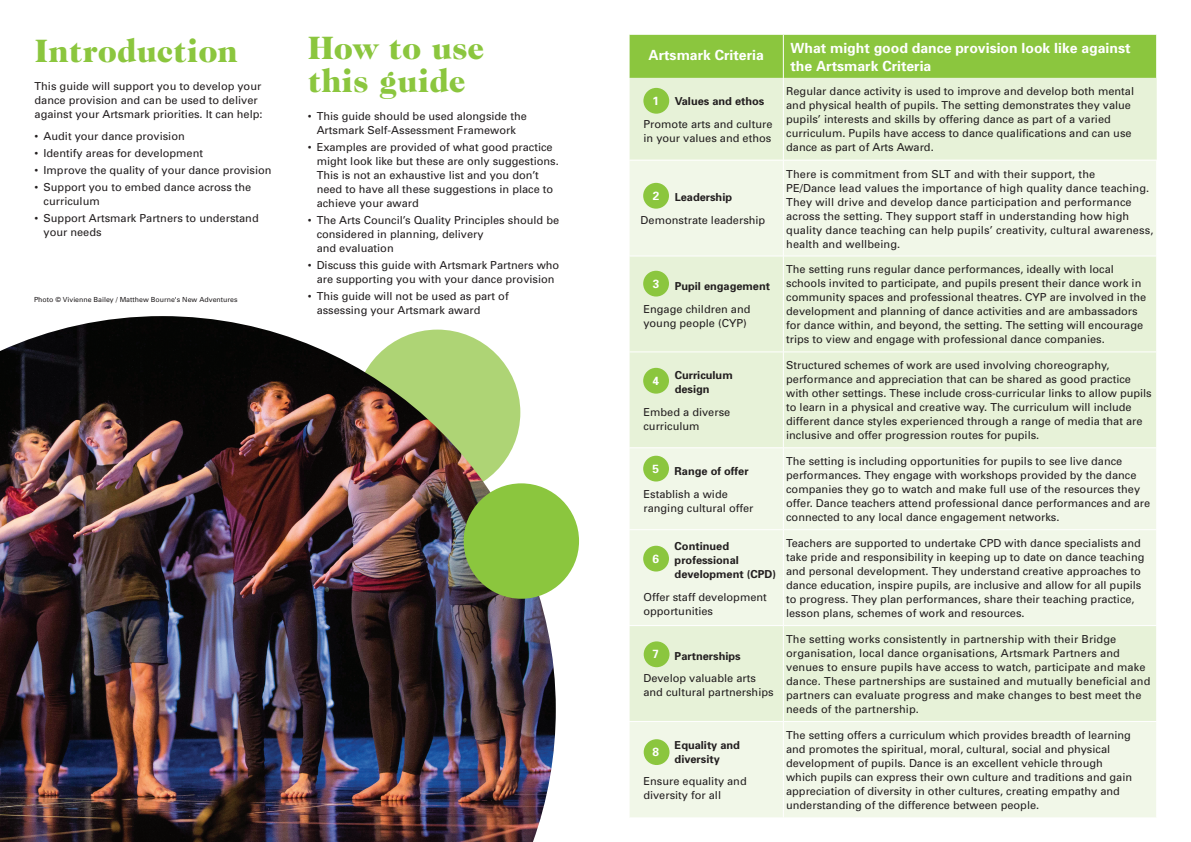
<style>
.page{position:relative;width:1191px;height:842px;background:#fff}
.page>*{position:absolute;margin:0;border:0;box-sizing:border-box;transform-origin:0 0}
.t1{font:900 33px/33px "Caslon 224 IT Cby BT";color:#8bc63e}
.t2{font:700 14px/18px "Univers";color:#fff}
.t3{font:700 11.9px "Univers";color:#fff}
.t4{font:11px/14px "Univers";color:#231f20}
.t5{font:700 11px/14px "Univers";color:#231f20}
.t6{font:7px "Univers";color:#231f20}
</style>
<div class="page">
<div style="left:630px;top:35px;width:526px;height:43px;background:#8bc63e"></div>
<div style="left:630px;top:78px;width:526px;height:82px;background:#e7f2d8"></div>
<svg style="left:630px;top:161px;width:526px;height:656px;background:#ecf4e1"></svg>
<hr style="left:629px;top:529px;width:154px;height:1px;background:#fff">
<hr style="left:783px;top:529px;width:374px;height:1px;background:#fff">
<hr style="left:629px;top:448px;width:154px;height:1px;background:#fff">
<hr style="left:783px;top:448px;width:374px;height:1px;background:#fff">
<hr style="left:629px;top:256px;width:154px;height:1px;background:#fff">
<hr style="left:783px;top:256px;width:374px;height:1px;background:#fff">
<hr style="left:629px;top:352px;width:154px;height:1px;background:#fff">
<hr style="left:783px;top:352px;width:374px;height:1px;background:#fff">
<hr style="left:629px;top:625px;width:154px;height:1px;background:#fff">
<hr style="left:783px;top:625px;width:374px;height:1px;background:#fff">
<hr style="left:629px;top:721px;width:154px;height:1px;background:#fff">
<hr style="left:783px;top:721px;width:374px;height:1px;background:#fff">
<hr style="left:783px;top:35px;width:1px;height:43px;background:#fff">
<hr style="left:783px;top:78px;width:1px;height:82px;background:#fff">
<hr style="left:783px;top:160px;width:1px;height:96px;background:#fff">
<hr style="left:783px;top:256px;width:1px;height:96px;background:#fff">
<hr style="left:783px;top:352px;width:1px;height:96px;background:#fff">
<hr style="left:783px;top:448px;width:1px;height:81px;background:#fff">
<hr style="left:783px;top:530px;width:1px;height:95px;background:#fff">
<hr style="left:783px;top:626px;width:1px;height:95px;background:#fff">
<hr style="left:783px;top:722px;width:1px;height:95px;background:#fff">
<div style="left:643px;top:88px;width:26px;height:26px;background:#8bc63e;border-radius:50%"></div>
<div style="left:643px;top:183px;width:26px;height:26px;background:#8bc63e;border-radius:50%"></div>
<div style="left:643px;top:271px;width:26px;height:26px;background:#8bc63e;border-radius:50%"></div>
<div style="left:643px;top:368px;width:26px;height:26px;background:#8bc63e;border-radius:50%"></div>
<div style="left:643px;top:456px;width:26px;height:25px;background:#8bc63e;border-radius:50%"></div>
<div style="left:643px;top:546px;width:26px;height:25px;background:#8bc63e;border-radius:50%"></div>
<div style="left:643px;top:641px;width:26px;height:26px;background:#8bc63e;border-radius:50%"></div>
<div style="left:643px;top:739px;width:26px;height:26px;background:#8bc63e;border-radius:50%"></div>
<img style="left:0;top:316px;width:556px;height:526px">
<div style="left:463px;top:483px;width:116px;height:116px;background:#8bc63e;border-radius:50%"></div>
<h1 class="t1" style="left:35px;top:33px;width:205px">Introduction</h1>
<p class="t4" style="left:35px;top:79px;width:229px">This guide will support you to develop your dance provision and can be used to deliver against your Artsmark priorities. It can help:</p>
<p class="t4" style="left:35px;top:129px;width:152px">• Audit your dance provision</p>
<p class="t4" style="left:35px;top:146px;width:170px">• Identify areas for development</p>
<p class="t4" style="left:35px;top:163px;width:238px">• Improve the quality of your dance provision</p>
<p class="t4" style="left:44px;top:180px;width:209px;text-indent:-9px">• Support you to embed dance across the curriculum</p>
<p class="t4" style="left:44px;top:210px;width:217px;text-indent:-9px">• Support Artsmark Partners to understand your needs</p>
<p class="t6" style="left:34px;top:295px;width:205px">Photo © Vivienne Bailey / Matthew Bourne's New Adventures</p>
<h1 class="t1" style="left:308px;top:31px;width:178px">How to use this guide</h1>
<p class="t4" style="left:308px;top:109px;width:221px;text-align:center">• This guide should be used alongside the<br>Artsmark Self-Assessment Framework</p>
<p class="t4" style="left:317px;top:140px;width:244px;text-indent:-9px">• Examples are provided of what good practice might look like but these are only suggestions.<br>This is not an exhaustive list and you don’t need to have all these suggestions in place to achieve your award</p>
<p class="t4" style="left:317px;top:213px;width:244px;text-indent:-9px">• The Arts Council’s Quality Principles should be considered in planning, delivery<br>and evaluation</p>
<p class="t4" style="left:308px;top:258px;width:253px;text-align:center">• Discuss this guide with Artsmark Partners who are supporting you with your dance provision</p>
<p class="t4" style="left:317px;top:289px;width:193px;text-indent:-9px">• This guide will not be used as part of assessing your Artsmark award</p>
<p class="t2" style="left:648px;top:45px;width:117px">Artsmark Criteria</p>
<p class="t2" style="left:790px;top:38px;width:341px">What might good dance provision look like against the Artsmark Criteria</p>
<p class="t5" style="left:674px;top:94px;width:91px">Values and ethos</p>
<p class="t4" style="left:643px;top:117px;width:130px">Promote arts and culture in your values and ethos</p>
<p class="t4" style="left:786px;top:84px;width:349px">Regular dance activity is used to improve and develop both mental and physical health of pupils. The setting demonstrates they value pupils’ interests and skills by offering dance as part of a varied curriculum. Pupils have access to dance qualifications and can use dance as part of Arts Award.</p>
<p class="t3" style="left:652px;top:93px;width:8px">1</p>
<p class="t3" style="left:653px;top:188px;width:8px">2</p>
<p class="t5" style="left:674px;top:190px;width:59px">Leadership</p>
<p class="t4" style="left:640px;top:213px;width:126px">Demonstrate leadership</p>
<p class="t3" style="left:653px;top:276px;width:8px">3</p>
<p class="t5" style="left:674px;top:279px;width:97px">Pupil engagement</p>
<p class="t4" style="left:643px;top:302px;width:108px">Engage children and young people (CYP)</p>
<p class="t5" style="left:674px;top:368px;width:60px">Curriculum design</p>
<p class="t4" style="left:643px;top:405px;width:88px">Embed a diverse curriculum</p>
<p class="t3" style="left:652px;top:373px;width:8px">4</p>
<p class="t3" style="left:652px;top:461px;width:8px">5</p>
<p class="t5" style="left:674px;top:464px;width:75px">Range of offer</p>
<p class="t4" style="left:643px;top:486px;width:112px">Establish a wide ranging cultural offer</p>
<p class="t5" style="left:674px;top:539px;width:103px">Continued professional development (CPD)</p>
<p class="t4" style="left:643px;top:589px;width:125px">Offer staff development opportunities</p>
<p class="t3" style="left:652px;top:551px;width:8px">6</p>
<p class="t3" style="left:652px;top:646px;width:8px">7</p>
<p class="t5" style="left:674px;top:649px;width:68px">Partnerships</p>
<p class="t4" style="left:643px;top:671px;width:132px">Develop valuable arts and cultural partnerships</p>
<p class="t5" style="left:674px;top:738px;width:67px">Equality and diversity</p>
<p class="t4" style="left:643px;top:774px;width:105px">Ensure equality and diversity for all</p>
<p class="t3" style="left:652px;top:744px;width:8px">8</p>
<p class="t4" style="left:786px;top:166px;width:369px">There is commitment from SLT and with their support, the<br>PE/Dance lead values the importance of high quality dance teaching.<br>They will drive and develop dance participation and performance across the setting. They support staff in understanding how high quality dance teaching can help pupils’ creativity, cultural awareness, health and wellbeing.</p>
<p class="t4" style="left:786px;top:262px;width:362px">The setting runs regular dance performances, ideally with local schools invited to participate, and pupils present their dance work in community spaces and professional theatres. CYP are involved in the development and planning of dance activities and are ambassadors for dance within, and beyond, the setting. The setting will encourage trips to view and engage with professional dance companies.</p>
<p class="t4" style="left:786px;top:358px;width:367px">Structured schemes of work are used involving choreography, performance and appreciation that can be shared as good practice with other settings. These include cross-curricular links to allow pupils to learn in a physical and creative way. The curriculum will include different dance styles experienced through a range of media that are inclusive and offer progression routes for pupils.</p>
<p class="t4" style="left:786px;top:454px;width:366px">The setting is including opportunities for pupils to see live dance performances. They engage with workshops provided by the dance companies they go to watch and make full use of the resources they offer. Dance teachers attend professional dance performances and are connected to any local dance engagement networks.</p>
<p class="t4" style="left:786px;top:536px;width:360px">Teachers are supported to undertake CPD with dance specialists and take pride and responsibility in keeping up to date on dance teaching and personal development. They understand creative approaches to dance education, inspire pupils, are inclusive and allow for all pupils to progress. They plan performances, share their teaching practice, lesson plans, schemes of work and resources.</p>
<p class="t4" style="left:786px;top:632px;width:366px">The setting works consistently in partnership with their Bridge organisation, local dance organisations, Artsmark Partners and venues to ensure pupils have access to watch, participate and make dance. These partnerships are sustained and mutually beneficial and partners can evaluate progress and make changes to best meet the needs of the partnership.</p>
<p class="t4" style="left:786px;top:728px;width:347px">The setting offers a curriculum which provides breadth of learning and promotes the spiritual, moral, cultural, social and physical development of pupils. Dance is an excellent vehicle through which pupils can express their own culture and traditions and gain appreciation of diversity in other cultures, creating empathy and understanding of the difference between people.</p>
</div>
